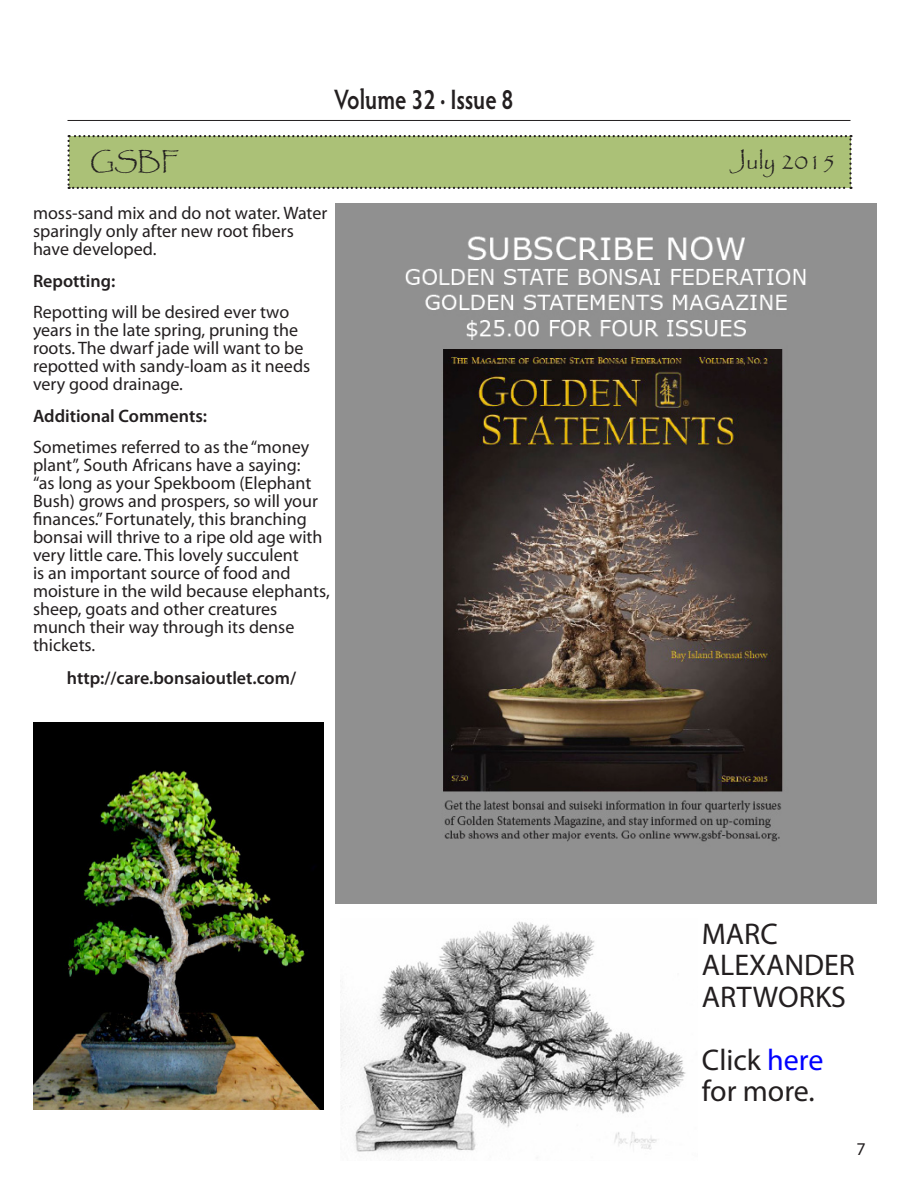
<style>
.page{position:relative;width:918px;height:1188px;background:#fff}
.page>*{position:absolute;margin:0;border:0;box-sizing:border-box;transform-origin:0 0}
.t1{font:30px/31.5px "Myriad Pro";color:#231f20}
.t2{font:600 28.2px "Hypatia Sans Pro";color:#231f20;scale:.8 1}
.t3{font:24px "Papyrus";color:#231f20}
.t4{font:18px/18px "Myriad Pro";color:#231f20}
.t5{font:600 18px "Myriad Pro";color:#231f20}
.s1{color:#00f}
</style>
<div class="page">
<hr style="left:68px;top:120px;width:782px;height:1px;background:#231f20">
<img style="left:336px;top:204px;width:540px;height:699px">
<svg style="left:68px;top:135px;width:784px;height:54px;background:#a8bc77"></svg>
<img style="left:34px;top:723px;width:290px;height:387px">
<img style="left:340px;top:921px;width:346px;height:232px">
<h2 class="t2" style="left:334px;top:79px;width:226px">Volume 32 · Issue 8</h2>
<h3 class="t3" style="left:90px;top:147px;width:90px">GSBF</h3>
<h3 class="t3" style="left:730px;top:147px;width:107px">July 2015</h3>
<p class="t4" style="left:33px;top:204px;width:296px">moss-sand mix and do not water. Water sparingly only after new root fibers have developed.</p>
<p class="t5" style="left:33px;top:269px;width:84px">Repotting:</p>
<p class="t4" style="left:33px;top:303px;width:279px">Repotting will be desired ever two years in the late spring, pruning the roots. The dwarf jade will want to be repotted with sandy-loam as it needs very good drainage.</p>
<p class="t5" style="left:33px;top:404px;width:176px">Additional Comments:</p>
<p class="t4" style="left:33px;top:438px;width:298px">Sometimes referred to as the “money plant”, South Africans have a saying:<br>“as long as your Spekboom (Elephant Bush) grows and prospers, so will your finances.” Fortunately, this branching bonsai will thrive to a ripe old age with very little care. This lovely succulent<br>is an important source of food and moisture in the wild because elephants, sheep, goats and other creatures munch their way through its dense thickets.</p>
<p class="t5" style="left:67px;top:666px;width:231px">http://care.bonsaioutlet.com/</p>
<h1 class="t1" style="left:702px;top:917px;width:155px">MARC<br>ALEXANDER<br>ARTWORKS</h1>
<h1 class="t1" style="left:702px;top:1043px;width:123px">Click <span class="s1">here </span>for more.</h1>
<p class="t4" style="left:856px;top:1140px;width:11px">7</p>
</div>
